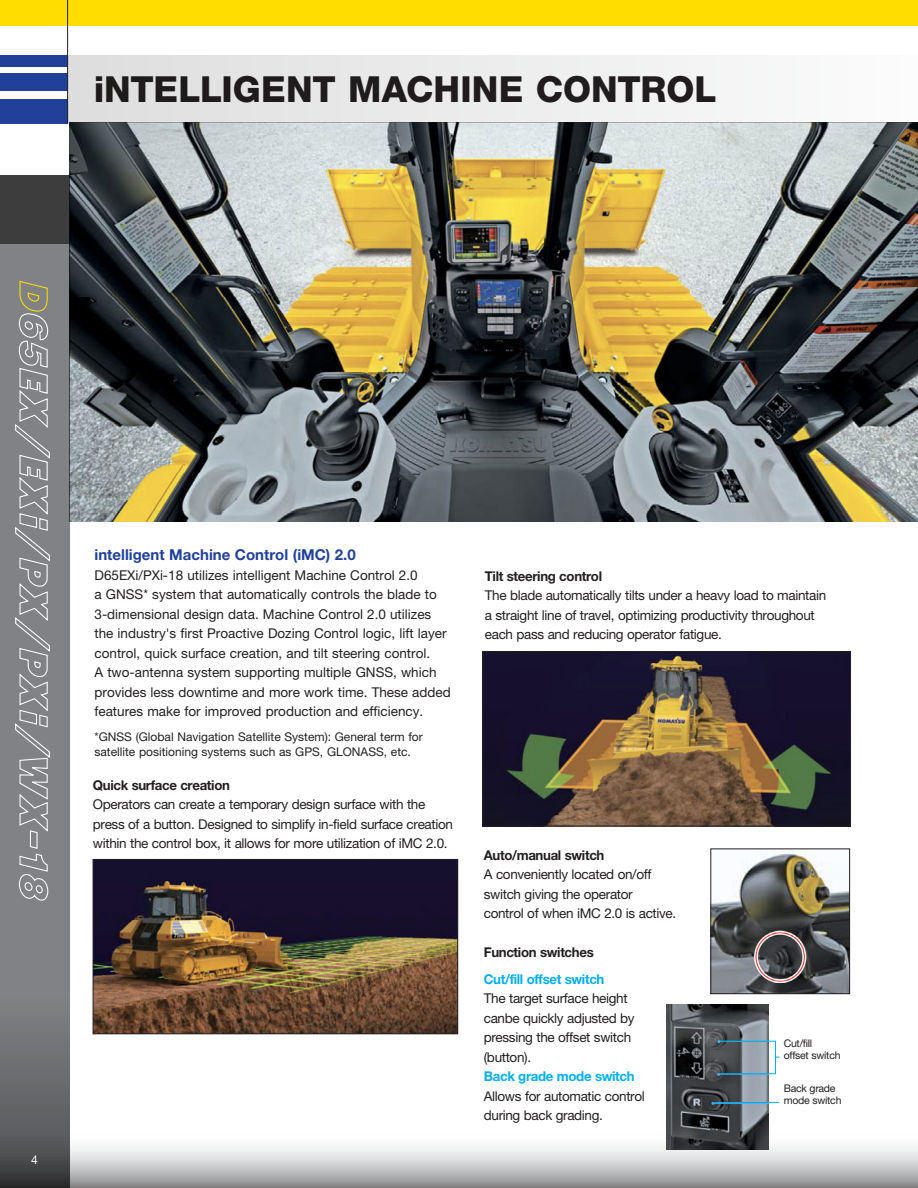
<style>
.page{position:relative;width:918px;height:1188px;background:#fff}
.page>*{position:absolute;margin:0;border:0;box-sizing:border-box;transform-origin:0 0}
.t1{font:800 36px "Helvetica Neue LT Pro";color:#231f20}
.t2{font:700 15px "Helvetica Neue LT Pro";color:#21409a}
.t3{font:13.5px/19.5px "Helvetica Neue LT Pro";letter-spacing:-.025em;color:#231f20}
.t4{font:13.5px/19.5px "Helvetica Neue LT Pro";color:#231f20}
.t5{font:700 13.5px "Helvetica Neue LT Pro";letter-spacing:-.025em;color:#231f20}
.t6{font:700 13.5px "Helvetica Neue LT Pro";letter-spacing:-.025em;color:#00aeef}
.t7{font:12px/15px "Helvetica Neue LT Pro";color:#231f20}
.t8{font:12px "Helvetica Neue LT Pro";color:#fff}
.t9{font:10.5px/12px "Helvetica Neue LT Pro";letter-spacing:-.025em;color:#231f20}
</style>
<div class="page">
<div style="left:68px;top:55px;width:850px;height:68px;background:linear-gradient(to right,#dedede,#fbfcfc)"></div>
<div style="left:0;top:99px;width:68px;height:24px;background:#21409a"></div>
<div style="left:0;top:55px;width:68px;height:12px;background:#21409a"></div>
<div style="left:0;top:74px;width:68px;height:17px;background:#21409a"></div>
<div style="left:0;top:0;width:918px;height:25px;background:#fd0"></div>
<img style="left:713px;top:851px;width:135px;height:141px">
<div style="left:711px;top:849px;width:139px;height:145px;border:1px solid #231f20"></div>
<div style="left:760px;top:1090px;width:41px;height:40px;border:3px solid #fff;border-radius:50%"></div>
<img style="left:95px;top:861px;width:361px;height:171px">
<div style="left:93px;top:859px;width:365px;height:175px;border:1px solid #231f20"></div>
<img style="left:485px;top:653px;width:363px;height:171px">
<div style="left:483px;top:651px;width:367px;height:175px;border:1px solid #231f20"></div>
<img style="left:667px;top:1004px;width:102px;height:129px">
<hr style="left:720px;top:1041px;width:56px;height:1px;background:#00aeef">
<hr style="left:720px;top:1073px;width:56px;height:1px;background:#00aeef">
<hr style="left:715px;top:1102px;width:64px;height:1px;background:#00aeef">
<hr style="left:775px;top:1041px;width:1px;height:33px;background:#00aeef">
<img style="left:69px;top:123px;width:849px;height:398px">
<hr style="left:67px;top:0;width:1px;height:123px;background:#231f20">
<svg style="left:69px;top:1133px;width:849px;height:55px"></svg>
<svg style="left:0;top:243px;width:69px;height:945px"></svg>
<div style="left:0;top:175px;width:69px;height:68px;background:#3d3d3e"></div>
<svg style="left:15px;top:253px;width:36px;height:649px"></svg>
<h1 class="t1" style="left:93px;top:68px;width:624px">iNTELLIGENT MACHINE CONTROL</h1>
<p class="t8" style="left:31px;top:1153px;width:8px">4</p>
<p class="t2" style="left:94px;top:545px;width:263px">intelligent Machine Control (iMC) 2.0</p>
<p class="t4" style="left:94px;top:565px;width:358px">D65EXi/PXi-18 utilizes intelligent Machine Control 2.0<br>a GNSS* system that automatically controls the blade to 3-dimensional design data. Machine Control 2.0 utilizes the industry's first Proactive Dozing Control logic, lift layer control, quick surface creation, and tilt steering control.<br>A two-antenna system supporting multiple GNSS, which provides less downtime and more work time. These added features make for improved production and efficiency.</p>
<p class="t7" style="left:94px;top:729px;width:330px">*GNSS (Global Navigation Satellite System): General term for satellite positioning systems such as GPS, GLONASS, etc.</p>
<p class="t5" style="left:93px;top:777px;width:139px">Quick surface creation</p>
<p class="t3" style="left:93px;top:795px;width:362px">Operators can create a temporary design surface with the press of a button. Designed to simplify in-field surface creation within the control box, it allows for more utilization of iMC 2.0.</p>
<p class="t5" style="left:485px;top:568px;width:119px">Tilt steering control</p>
<p class="t3" style="left:485px;top:586px;width:343px">The blade automatically tilts under a heavy load to maintain a straight line of travel, optimizing productivity throughout each pass and reducing operator fatigue.</p>
<p class="t5" style="left:484px;top:847px;width:122px">Auto/manual switch</p>
<p class="t3" style="left:484px;top:865px;width:194px">A conveniently located on/off switch giving the operator<br>control of when iMC 2.0 is active.</p>
<p class="t5" style="left:484px;top:944px;width:111px">Function switches</p>
<p class="t6" style="left:484px;top:971px;width:122px">Cut/fill offset switch</p>
<p class="t3" style="left:484px;top:988px;width:152px">The target surface height canbe quickly adjusted by pressing the offset switch (button).</p>
<p class="t6" style="left:484px;top:1068px;width:152px">Back grade mode switch</p>
<p class="t3" style="left:484px;top:1086px;width:163px">Allows for automatic control during back grading.</p>
<p class="t9" style="left:784px;top:1037px;width:58px">Cut/fill<br>offset switch</p>
<p class="t9" style="left:784px;top:1083px;width:59px">Back grade mode switch</p>
</div>
